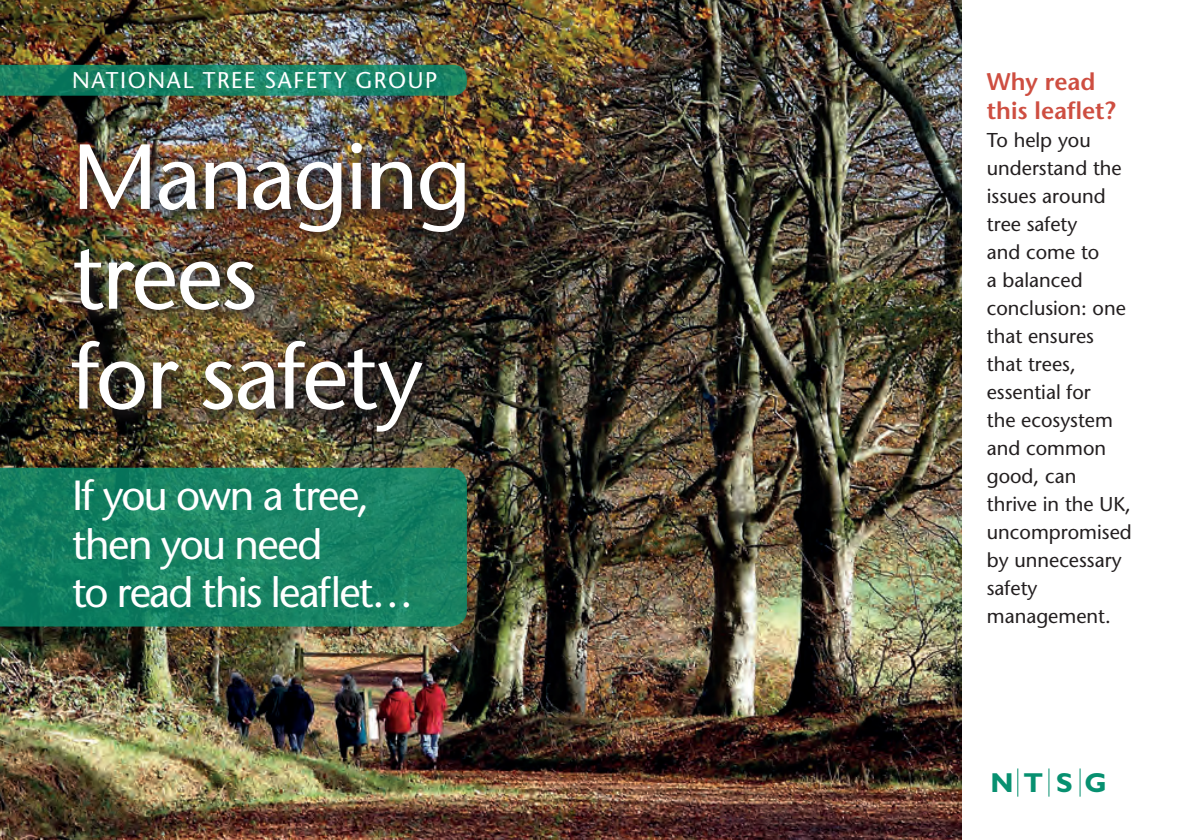
<style>
.page{position:relative;width:1191px;height:840px;background:#fff}
.page>*{position:absolute;margin:0;border:0;box-sizing:border-box;transform-origin:0 0}
.t1{font:92px/99.8px "Stone Sans";letter-spacing:-.025em;color:#fff}
.t2{font:42px/48px "Stone Sans";letter-spacing:-.04em;color:#fff}
.t3{font:700 27.4px "Gill Sans";color:#079070}
.t4{font:600 24px/28.8px "Stone Sans";color:#ce4e41}
.t5{font:22.8px "Stone Sans";letter-spacing:.075em;color:#fff}
.t6{font:20px/28px "Stone Sans";color:#231f20}
</style>
<div class="page">
<img style="left:0;top:0;width:961px;height:839px">
<div style="left:62px;top:133px;width:416px;height:312px;background:#231f20;opacity:.76"></div>
<svg style="left:0;top:467px;width:467px;height:159px;background:#178263"></svg>
<svg style="left:0;top:65px;width:467px;height:31px;background:#1b8366"></svg>
<svg style="left:1017px;top:768px;width:1px;height:28px"></svg>
<svg style="left:1048px;top:768px;width:1px;height:28px"></svg>
<svg style="left:1079px;top:768px;width:1px;height:28px"></svg>
<p class="t5" style="left:72px;top:66px;width:367px">Nati onal Tree Safety Group</p>
<p class="t4" style="left:986px;top:67px;width:130px">Why read this leaflet?</p>
<p class="t6" style="left:986px;top:126px;width:146px">To help you understand the issues around tree safety<br>and come to<br>a balanced conclusion: one that ensures that trees, essential for<br>the ecosystem and common good, can<br>thrive in the UK, uncompromised by unnecessary safety management.</p>
<h1 class="t1" style="left:72px;top:127px;width:401px">Managing trees<br>for safety</h1>
<h2 class="t2" style="left:72px;top:471px;width:343px">If you own a tree, then you need<br>to read this leaflet…</h2>
<h3 class="t3" style="left:990px;top:766px;width:118px">NTSG</h3>
</div>
